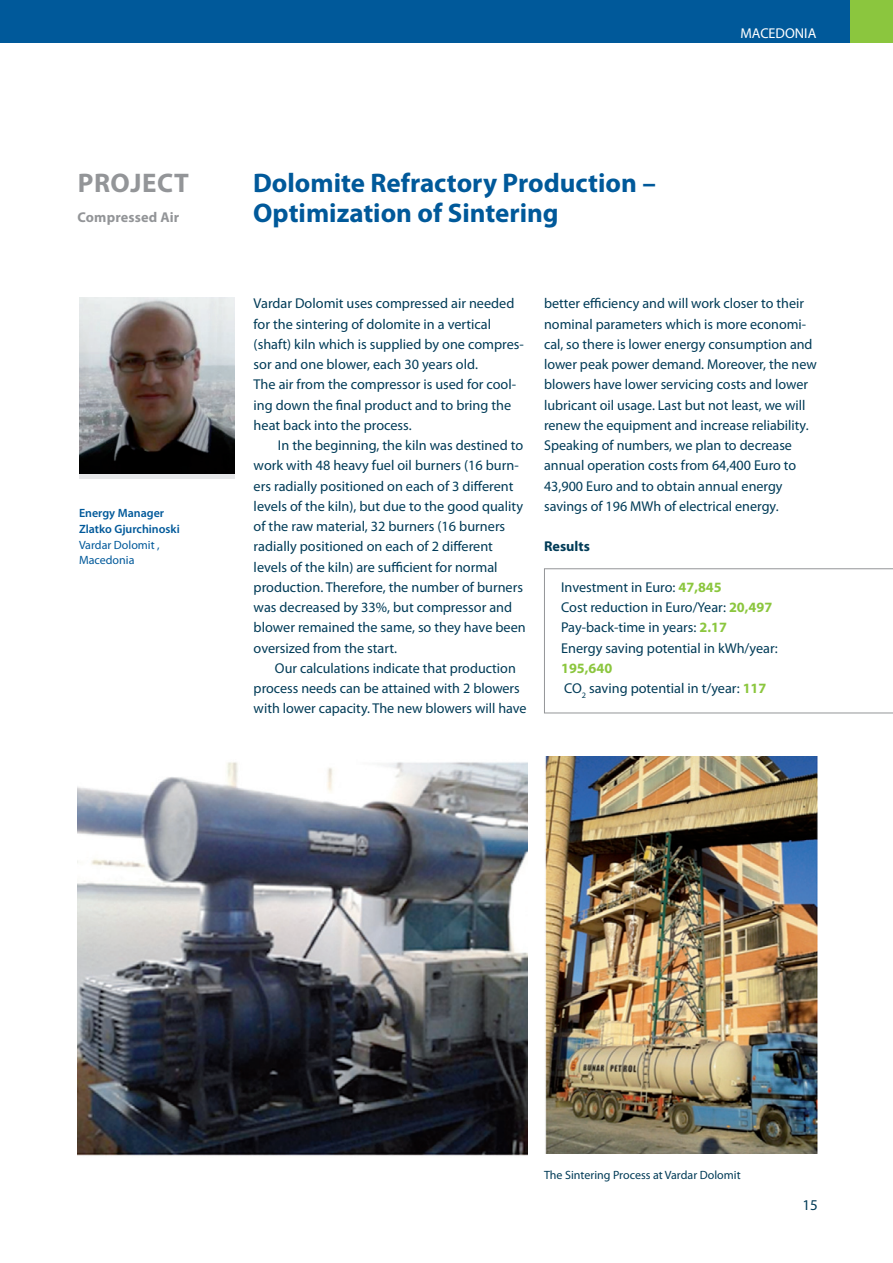
<style>
.page{position:relative;width:893px;height:1263px;background:#fff}
.page>*{position:absolute;margin:0;border:0;box-sizing:border-box;transform-origin:0 0}
.t1{font:700 27px "Myriad Pro";color:#00599a}
.t2{font:700 27px "Myriad Pro";color:#939598}
.t3{font:15px "Myriad Pro";color:#003b57}
.t4{font:14.25px/20.2px "Myriad Pro";color:#003b57}
.t5{font:700 14.25px "Myriad Pro";letter-spacing:.01em;color:#939598}
.t6{font:14.25px "Myriad Pro";color:#fff}
.t7{font:700 14.25px "Myriad Pro";color:#003b57}
.t8{font:12px "Myriad Pro";color:#003b57}
.t9{font:600 12px/15.8px "Myriad Pro";color:#00599a}
.t10{font:12px/15.8px "Myriad Pro";color:#00599a}
.s1{font-weight:700;color:#8bc63e}
</style>
<div class="page">
<div style="left:0;top:0;width:855px;height:43px;background:#00599a"></div>
<div style="left:850px;top:0;width:43px;height:43px;background:#8bc63e"></div>
<img style="left:78px;top:762px;width:449px;height:394px">
<svg style="left:544px;top:568px;width:349px;height:145px"></svg>
<div style="left:79px;top:298px;width:156px;height:180px;background:#e6e7e9"></div>
<img style="left:79px;top:300px;width:156px;height:174px">
<img style="left:545px;top:757px;width:272px;height:396px">
<h1 class="t2" style="left:78px;top:166px;width:112px">Project</h1>
<h1 class="t1" style="left:253px;top:166px;width:404px">Dolomite Refractory Production –</h1>
<p class="t5" style="left:78px;top:208px;width:103px">Compressed Air</p>
<h1 class="t1" style="left:253px;top:196px;width:307px">Optimization of Sintering</h1>
<p class="t6" style="left:740px;top:24px;width:77px">MACEDONIA</p>
<p class="t9" style="left:79px;top:505px;width:102px">Energy Manager<br>Zlatko Gjurchinoski</p>
<p class="t10" style="left:79px;top:537px;width:82px">Vardar Dolomit ,<br>Macedonia</p>
<p class="t4" style="left:254px;top:293px;width:272px">Vardar Dolomit uses compressed air needed for the sintering of dolomite in a vertical (shaft) kiln which is supplied by one compres&shy;sor and one blower, each 30 years old.<br>The air from the compressor is used for cool&shy;ing down the final product and to bring the heat back into the process.</p>
<p class="t4" style="left:254px;top:435px;width:274px;text-indent:24px">In the beginning, the kiln was destined to work with 48 heavy fuel oil burners (16 burn&shy;ers radially positioned on each of 3 different levels of the kiln), but due to the good quality of the raw material, 32 burners (16 burners radially positioned on each of 2 different levels of the kiln) are sufficient for normal production. Therefore, the number of burners was decreased by 33%, but compressor and blower remained the same, so they have been oversized from the start.</p>
<p class="t4" style="left:254px;top:658px;width:274px;text-indent:21px">Our calculations indicate that production process needs can be attained with 2 blowers with lower capacity. The new blowers will have</p>
<p class="t4" style="left:544px;top:293px;width:274px">better efficiency and will work closer to their nominal parameters which is more economi&shy;cal, so there is lower energy consumption and lower peak power demand. Moreover, the new blowers have lower servicing costs and lower lubricant oil usage. Last but not least, we will renew the equipment and increase reliability.<br>Speaking of numbers, we plan to decrease annual operation costs from 64,400 Euro to 43,900 Euro and to obtain annual energy savings of 196 MWh of electrical energy.</p>
<p class="t7" style="left:544px;top:537px;width:47px">Results</p>
<p class="t4" style="left:561px;top:577px;width:218px">Investment in Euro: <span class="s1">47,845<br></span>Cost reduction in Euro/Year: <span class="s1">20,497<br></span>Pay-back-time in years: <span class="s1">2.17<br></span>Energy saving potential in kWh/year:</p>
<p class="t4" style="left:561px;top:658px;width:207px"><span class="s1">195,640<br></span>CO<sub>2</sub> saving potential in t/year: <span class="s1">117</span></p>
<p class="t8" style="left:544px;top:1167px;width:198px">The Sintering Process at Vardar Dolomit</p>
<p class="t3" style="left:802px;top:1196px;width:17px">15</p>
</div>
